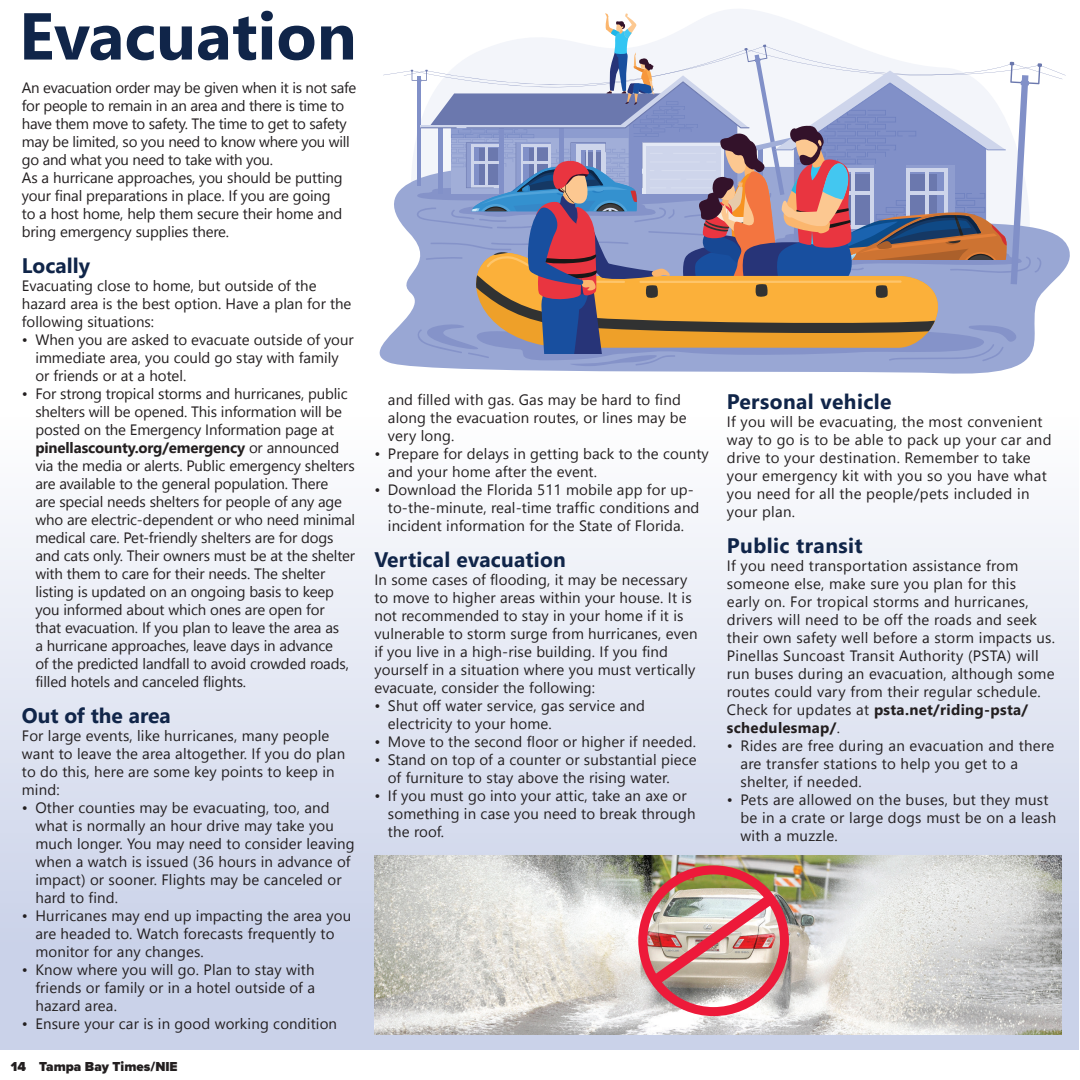
<style>
.page{position:relative;width:1080px;height:1080px;background:#fff}
.page>*{position:absolute;margin:0;border:0;box-sizing:border-box;transform-origin:0 0}
.t1{font:700 66.15px "Nirmala UI";color:#102549}
.t2{font:700 21px "Nirmala UI";letter-spacing:.01em;color:#102549}
.t3{font:15px/18px "Nirmala UI";letter-spacing:.01em;color:#231f20}
.t4{font:15px/18px "Nirmala UI";letter-spacing:-.01em;color:#231f20}
.t5{font:15px/18px "Nirmala UI";letter-spacing:-.02em;color:#231f20}
.t6{font:900 13.5px "Proxima Nova";color:#231f20}
.s1{font-weight:700}
</style>
<div class="page">
<div style="left:0;top:417px;width:1079px;height:633px;background:linear-gradient(to bottom,#fdfdfe,#c3cce6)"></div>
<svg style="left:380px;top:243px;width:690px;height:131px"></svg>
<svg style="left:383px;top:13px;width:683px;height:353px"></svg>
<img style="left:374px;top:855px;width:687px;height:180px">
<div style="left:638px;top:865px;width:151px;height:151px;border:9px solid #ed1a3a;border-radius:50%"></div>
<img style="left:641px;top:885px;width:143px;height:110px">
<h3 class="t1" style="left:19px;top:-18px;width:339px">Evacuation</h3>
<p class="t5" style="left:22px;top:78px;width:336px">An evacuation order may be given when it is not safe for people to remain in an area and there is time to have them move to safety. The time to get to safety may be limited, so you need to know where you will go and what you need to take with you.</p>
<p class="t4" style="left:22px;top:168px;width:322px">As a hurricane approaches, you should be putting your final preparations in place. If you are going to a host home, help them secure their home and bring emergency supplies there.</p>
<h4 class="t2" style="left:22px;top:248px;width:70px">Locally</h4>
<p class="t3" style="left:22px;top:276px;width:331px">Evacuating close to home, but outside of the hazard area is the best option. Have a plan for the following situations:</p>
<p class="t3" style="left:35px;top:330px;width:320px;text-indent:-14px">• When you are asked to evacuate outside of your immediate area, you could go stay with family or friends or at a hotel.</p>
<p class="t4" style="left:35px;top:384px;width:321px;text-indent:-13px">• For strong tropical storms and hurricanes, public shelters will be opened. This information will be posted on the Emergency Information page at <span class="s1">pinellascounty.org/emergency</span> or announced via the media or alerts. Public emergency shelters are available to the general population. There<br>are special needs shelters for people of any age who are electric-dependent or who need minimal medical care. Pet-friendly shelters are for dogs and cats only. Their owners must be at the shelter with them to care for their needs. The shelter listing is updated on an ongoing basis to keep you informed about which ones are open for<br>that evacuation. If you plan to leave the area as<br>a hurricane approaches, leave days in advance<br>of the predicted landfall to avoid crowded roads, filled hotels and canceled flights.</p>
<h4 class="t2" style="left:22px;top:698px;width:150px">Out of the area</h4>
<p class="t3" style="left:22px;top:726px;width:325px">For large events, like hurricanes, many people want to leave the area altogether. If you do plan to do this, here are some key points to keep in mind:</p>
<p class="t3" style="left:22px;top:798px;width:8px">•</p>
<p class="t3" style="left:35px;top:798px;width:321px">Other counties may be evacuating, too, and what is normally an hour drive may take you much longer. You may need to consider leaving when a watch is issued (36 hours in advance of impact) or sooner. Flights may be canceled or hard to find.</p>
<p class="t3" style="left:35px;top:906px;width:317px;text-indent:-14px">• Hurricanes may end up impacting the area you are headed to. Watch forecasts frequently to monitor for any changes.</p>
<p class="t3" style="left:35px;top:960px;width:281px;text-align:justify;text-indent:-14px">• Know where you will go. Plan to stay with friends or family or in a hotel outside of a hazard area.</p>
<p class="t3" style="left:22px;top:1014px;width:317px">• Ensure your car is in good working condition</p>
<p class="t6" style="left:11px;top:1057px;width:168px">14 Tampa Bay Times/NIE</p>
<p class="t3" style="left:388px;top:390px;width:300px">and filled with gas. Gas may be hard to find along the evacuation routes, or lines may be very long.</p>
<p class="t3" style="left:388px;top:444px;width:323px;text-indent:-14px">• Prepare for delays in getting back to the county and your home after the event.</p>
<p class="t3" style="left:388px;top:480px;width:313px;text-indent:-14px">• Download the Florida 511 mobile app for up&shy;to-the-minute, real-time traffic conditions and incident information for the State of Florida.</p>
<h4 class="t2" style="left:374px;top:542px;width:193px">Vertical evacuation</h4>
<p class="t3" style="left:374px;top:570px;width:325px">In some cases of flooding, it may be necessary to move to higher areas within your house. It is not recommended to stay in your home if it is vulnerable to storm surge from hurricanes, even if you live in a high-rise building. If you find yourself in a situation where you must vertically evacuate, consider the following:</p>
<p class="t3" style="left:388px;top:696px;width:259px;text-indent:-14px">• Shut off water service, gas service and electricity to your home.</p>
<p class="t3" style="left:374px;top:732px;width:323px">• Move to the second floor or higher if needed.</p>
<p class="t3" style="left:388px;top:750px;width:310px;text-indent:-14px">• Stand on top of a counter or substantial piece of furniture to stay above the rising water.</p>
<p class="t3" style="left:388px;top:786px;width:309px;text-indent:-14px">• If you must go into your attic, take an axe or something in case you need to break through the roof.</p>
<h4 class="t2" style="left:727px;top:384px;width:166px">Personal vehicle</h4>
<p class="t3" style="left:727px;top:412px;width:326px">If you will be evacuating, the most convenient way to go is to be able to pack up your car and drive to your destination. Remember to take your emergency kit with you so you have what you need for all the people/pets included in your plan.</p>
<h4 class="t2" style="left:727px;top:528px;width:137px">Public transit</h4>
<p class="t3" style="left:727px;top:556px;width:330px">If you need transportation assistance from someone else, make sure you plan for this<br>early on. For tropical storms and hurricanes, drivers will need to be off the roads and seek their own safety well before a storm impacts us.<br>Pinellas Suncoast Transit Authority (PSTA) will run buses during an evacuation, although some routes could vary from their regular schedule.<br>Check for updates at <span class="s1">psta.net/riding-psta/ schedulesmap/</span>.</p>
<p class="t3" style="left:740px;top:736px;width:315px;text-indent:-14px">• Rides are free during an evacuation and there are transfer stations to help you get to a shelter, if needed.</p>
<p class="t3" style="left:740px;top:790px;width:317px;text-indent:-14px">• Pets are allowed on the buses, but they must be in a crate or large dogs must be on a leash with a muzzle.</p>
</div>
